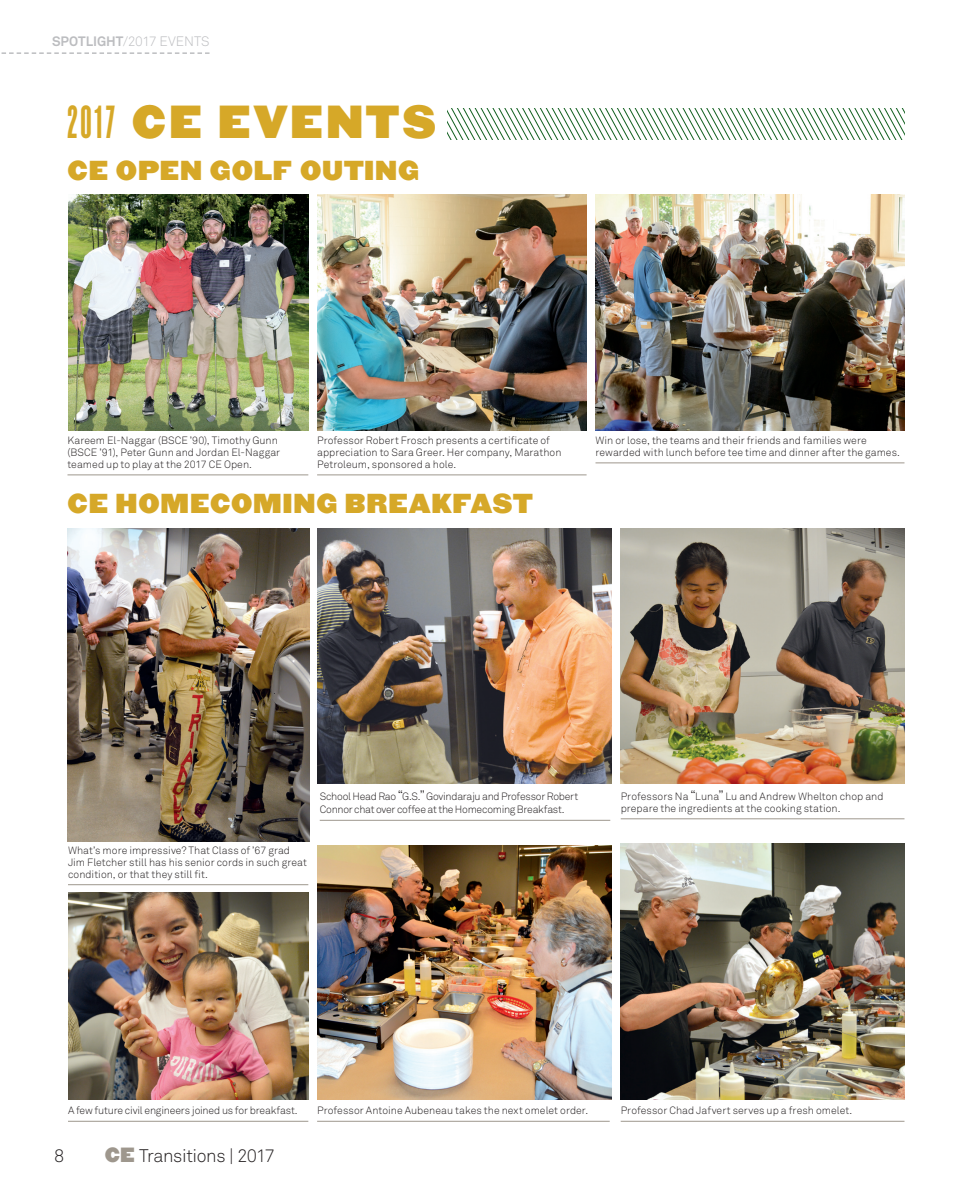
<style>
.page{position:relative;width:972px;height:1188px;background:#fff}
.page>*{position:absolute;margin:0;border:0;box-sizing:border-box;transform-origin:0 0}
.t1{font:40.5px "Champion HTF Heavyweight";letter-spacing:.075em;color:#d6a828}
.t2{font:24px "Champion HTF Heavyweight";letter-spacing:.045em;color:#d6a828}
.t3{font:18px "Akkurat Light Pro";letter-spacing:-.025em;color:#231f20}
.t4{font:13.5px "Akkurat Light Pro";letter-spacing:-.01em;color:#bcbdc0}
.t5{font:10.5px/12px "Akkurat Light Pro";letter-spacing:.005em;color:#231f20}
.t6{font:10.5px/13.5px "Akkurat Light Pro";letter-spacing:-.025em;color:#231f20}
.t7{font:10.5px "Akkurat Light Pro";letter-spacing:-.015em;color:#231f20}
.s1{font-family:"Akkurat Pro";font-weight:700}
.s2{font-family:"Champion HTF Bantamweight"}
.s3{font-size:13.5px}
.s4{font-family:"Champion HTF Heavyweight";color:#9e978d}
</style>
<div class="page">
<svg style="left:1px;top:52px;width:209px;height:2px"></svg>
<img style="left:317px;top:194px;width:270px;height:237px">
<img style="left:68px;top:194px;width:240px;height:237px">
<img style="left:596px;top:194px;width:308px;height:237px">
<svg style="left:447px;top:108px;width:457px;height:31px"></svg>
<img style="left:621px;top:529px;width:283px;height:254px">
<img style="left:317px;top:529px;width:294px;height:254px">
<img style="left:68px;top:529px;width:241px;height:312px">
<img style="left:621px;top:844px;width:283px;height:256px">
<hr style="left:621px;top:1121px;width:283px;height:1px;background:#9e978d">
<img style="left:68px;top:893px;width:240px;height:207px">
<hr style="left:68px;top:1121px;width:240px;height:1px;background:#9e978d">
<hr style="left:320px;top:820px;width:290px;height:1px;background:#9e978d">
<hr style="left:68px;top:884px;width:240px;height:1px;background:#9e978d">
<hr style="left:621px;top:818px;width:283px;height:1px;background:#9e978d">
<img style="left:318px;top:845px;width:293px;height:255px">
<hr style="left:317px;top:1121px;width:293px;height:1px;background:#9e978d">
<hr style="left:68px;top:475px;width:240px;height:1px;background:#9e978d">
<hr style="left:317px;top:475px;width:270px;height:1px;background:#9e978d">
<hr style="left:596px;top:463px;width:308px;height:1px;background:#9e978d">
<p class="t4" style="left:52px;top:33px;width:159px"><span class="s1">SPOTLIGHT</span>/2017 EVENTS</p>
<h1 class="t1" style="left:68px;top:95px;width:370px"><span class="s2">2017</span> CE EVENTS</h1>
<h2 class="t2" style="left:68px;top:154px;width:353px">CE OPEN GOLF OUTING</h2>
<p class="t5" style="left:68px;top:434px;width:214px">Kareem El-Naggar (BSCE ’90), Timothy Gunn (BSCE ’91), Peter Gunn and Jordan El-Naggar teamed up to play at the 2017 CE Open.</p>
<p class="t5" style="left:317px;top:434px;width:246px">Professor Robert Frosch presents a certificate of appreciation to Sara Greer. Her company, Marathon<br>Petroleum, sponsored a hole.</p>
<p class="t5" style="left:596px;top:434px;width:306px">Win or lose, the teams and their friends and families were rewarded with lunch before tee time and dinner after the games.</p>
<h2 class="t2" style="left:68px;top:487px;width:467px">CE HOMECOMING BREAKFAST</h2>
<p class="t5" style="left:68px;top:844px;width:240px">What’s more impressive? That Class of ’67 grad<br>Jim Fletcher still has his senior cords in such great condition, or that they still fit.</p>
<p class="t6" style="left:320px;top:789px;width:260px">School Head Rao <span class="s3">“</span>G.S.<span class="s3">”</span> Govindaraju and Professor Robert<br>Connor chat over coffee at the Homecoming Breakfast.</p>
<p class="t5" style="left:621px;top:790px;width:264px">Professors Na <span class="s3">“</span>Luna<span class="s3">”</span> Lu and Andrew Whelton chop and prepare the ingredients at the cooking station.</p>
<p class="t7" style="left:68px;top:1104px;width:231px">A few future civil engineers joined us for breakfast.</p>
<p class="t5" style="left:621px;top:1105px;width:233px">Professor Chad Jafvert serves up a fresh omelet.</p>
<p class="t5" style="left:317px;top:1105px;width:272px">Professor Antoine Aubeneau takes the next omelet order.</p>
<h3 class="t3" style="left:54px;top:1145px;width:12px">8</h3>
<h3 class="t3" style="left:105px;top:1145px;width:172px"><span class="s4">CE</span> Transitions | 2017</h3>
</div>
